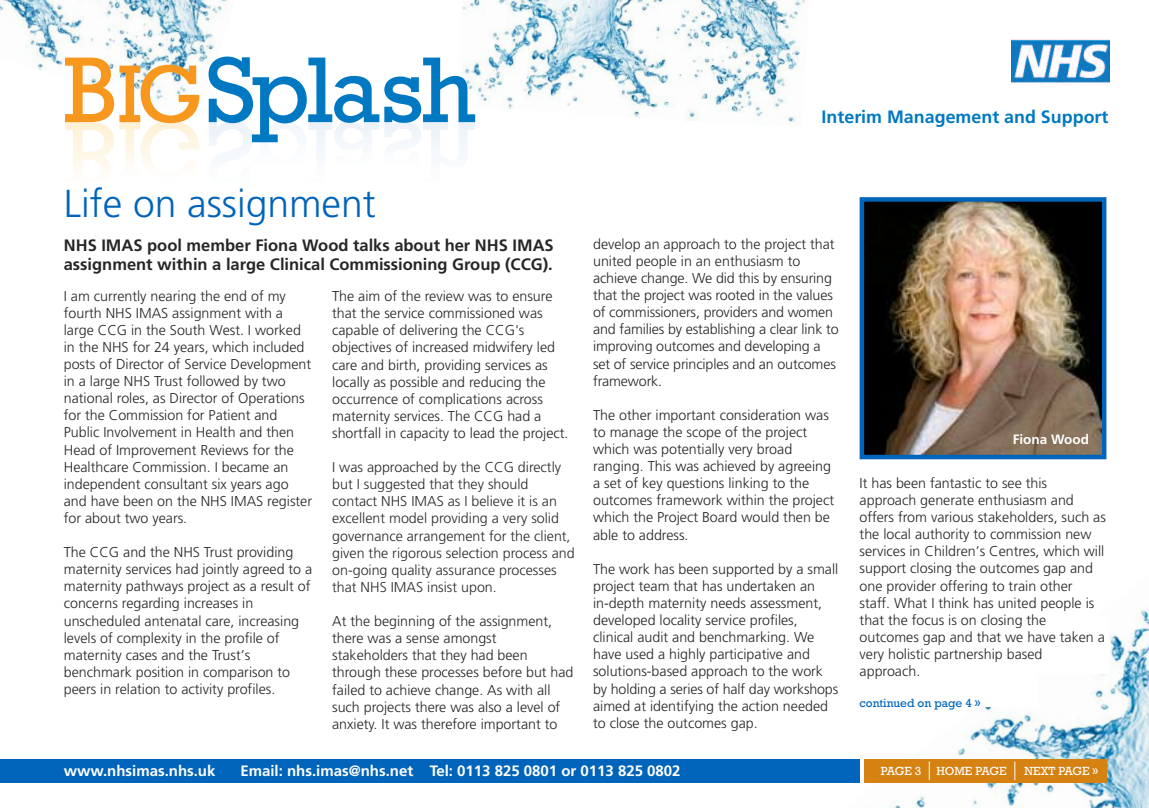
<style>
.page{position:relative;width:1149px;height:808px;background:#fff}
.page>*{position:absolute;margin:0;border:0;box-sizing:border-box;transform-origin:0 0}
.t1{font:95.1px "Rockwell";letter-spacing:-.04em;color:#0079c2}
.t2{font:83.1px "Rockwell";color:#f7971d}
.t3{font:300 39px "Frutiger";color:#0064ba}
.t4{font:700 17.85px "Frutiger";color:#0079c2}
.t5{font:700 16.5px/19.8px "Frutiger";color:#272627}
.t6{font:700 15px "Frutiger";color:#fff}
.t7{font:300 14.25px/17.1px "Frutiger";color:#272627}
.t8{font:300 14.25px/17.1px "Frutiger";color:#2d2b29}
.t9{font:700 13.5px "Frutiger";color:#fff}
.t10{font:12px "Rockwell";color:#fff}
.t11{font:12px "Rockwell";color:#0064ba}
.s1{font-size:95.1px}
</style>
<div class="page">
<img style="left:859px;top:609px;width:289px;height:199px">
<img style="left:0;top:0;width:228px;height:113px">
<img style="left:462px;top:0;width:344px;height:123px">
<img style="left:1011px;top:39px;width:98px;height:46px">
<div style="left:0;top:759px;width:859px;height:24px;background:#0064ba"></div>
<div style="left:863px;top:759px;width:243px;height:24px;background:#d58213"></div>
<svg style="left:1014px;top:761px;width:1px;height:19px"></svg>
<svg style="left:208px;top:102px;width:267px;height:50px"></svg>
<svg style="left:65px;top:121px;width:134px;height:50px"></svg>
<svg style="left:928px;top:761px;width:1px;height:19px"></svg>
<div style="left:1035px;top:616px;width:72px;height:58px;background:#fff"></div>
<div style="left:964px;top:649px;width:72px;height:58px;background:#fff"></div>
<img style="left:864px;top:202px;width:237px;height:252px">
<div style="left:859px;top:197px;width:247px;height:262px;border:4px solid #0064ba"></div>
<h2 class="t2" style="left:63px;top:66px;width:142px"><span class="s1">B</span>IG</h2>
<h1 class="t1" style="left:205px;top:58px;width:271px">Splash</h1>
<h3 class="t3" style="left:64px;top:188px;width:313px">Life on assignment</h3>
<p class="t5" style="left:64px;top:236px;width:491px">NHS IMAS pool member Fiona Wood talks about her NHS IMAS assignment within a large Clinical Commissioning Group (CCG).</p>
<p class="t7" style="left:64px;top:288px;width:250px">I am currently nearing the end of my fourth NHS IMAS assignment with a large CCG in the South West. I worked in the NHS for 24 years, which included posts of Director of Service Development in a large NHS Trust followed by two national roles, as Director of Operations for the Commission for Patient and Public Involvement in Health and then Head of Improvement Reviews for the Healthcare Commission. I became an independent consultant six years ago and have been on the NHS IMAS register for about two years.</p>
<p class="t7" style="left:64px;top:545px;width:250px">The CCG and the NHS Trust providing maternity services had jointly agreed to a maternity pathways project as a result of concerns regarding increases in unscheduled antenatal care, increasing levels of complexity in the profile of maternity cases and the Trust’s benchmark position in comparison to peers in relation to activity profiles.</p>
<p class="t7" style="left:332px;top:289px;width:238px">The aim of the review was to ensure that the service commissioned was capable of delivering the CCG's objectives of increased midwifery led care and birth, providing services as locally as possible and reducing the occurrence of complications across maternity services. The CCG had a shortfall in capacity to lead the project.</p>
<p class="t8" style="left:332px;top:460px;width:244px">I was approached by the CCG directly but I suggested that they should contact NHS IMAS as I believe it is an excellent model providing a very solid governance arrangement for the client, given the rigorous selection process and on-going quality assurance processes that NHS IMAS insist upon.</p>
<p class="t7" style="left:332px;top:614px;width:243px">At the beginning of the assignment, there was a sense amongst stakeholders that they had been through these processes before but had failed to achieve change. As with all such projects there was also a level of anxiety. It was therefore important to</p>
<p class="t4" style="left:821px;top:110px;width:288px">Interim Management and Support</p>
<p class="t7" style="left:593px;top:236px;width:247px">develop an approach to the project that united people in an enthusiasm to achieve change. We did this by ensuring that the project was rooted in the values of commissioners, providers and women and families by establishing a clear link to improving outcomes and developing a set of service principles and an outcomes framework.</p>
<p class="t7" style="left:593px;top:407px;width:242px">The other important consideration was to manage the scope of the project which was potentially very broad ranging. This was achieved by agreeing a set of key questions linking to the outcomes framework within the project which the Project Board would then be able to address.</p>
<p class="t7" style="left:593px;top:561px;width:247px">The work has been supported by a small project team that has undertaken an in-depth maternity needs assessment, developed locality service profiles, clinical audit and benchmarking. We have used a highly participative and solutions-based approach to the work by holding a series of half day workshops aimed at identifying the action needed to close the outcomes gap.</p>
<p class="t9" style="left:1012px;top:434px;width:78px">Fiona Wood</p>
<p class="t7" style="left:859px;top:475px;width:248px">It has been fantastic to see this approach generate enthusiasm and offers from various stakeholders, such as the local authority to commission new services in Children’s Centres, which will support closing the outcomes gap and one provider offering to train other staff. What I think has united people is that the focus is on closing the outcomes gap and that we have taken a very holistic partnership based approach.</p>
<p class="t11" style="left:859px;top:699px;width:122px">continued on page 4 »</p>
<p class="t6" style="left:64px;top:765px;width:153px">www.nhsimas.nhs.uk</p>
<p class="t6" style="left:240px;top:765px;width:441px">Email: nhs.imas@nhs.net Tel: 0113 825 0801 or 0113 825 0802</p>
<p class="t10" style="left:880px;top:767px;width:42px">PAGE 3</p>
<p class="t10" style="left:936px;top:767px;width:72px">HOME PAGE</p>
<p class="t10" style="left:1024px;top:767px;width:75px">NEXT PAGE »</p>
</div>
